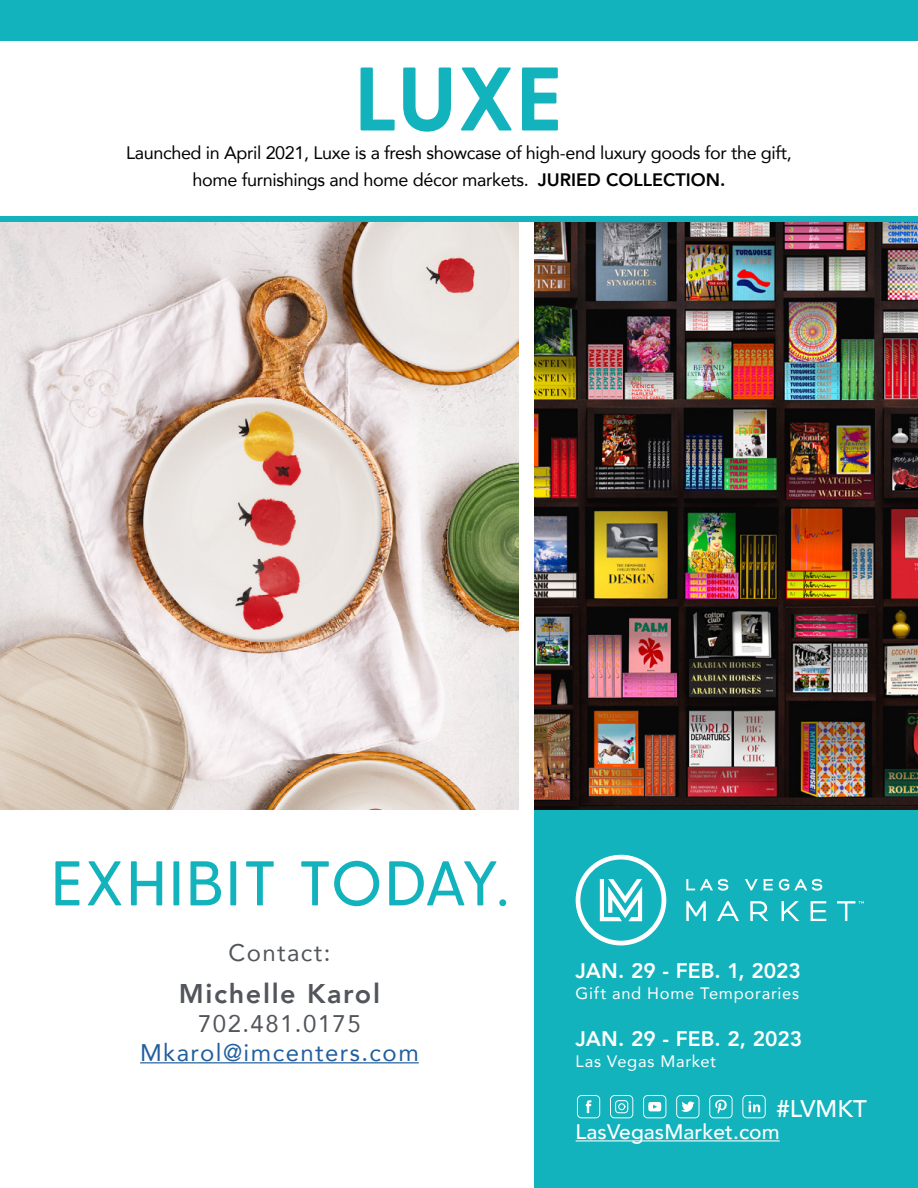
<style>
.page{position:relative;width:918px;height:1188px;background:#fff}
.page>*{position:absolute;margin:0;border:0;box-sizing:border-box;transform-origin:0 0}
.t1{font:700 90px "Greycliff CF";color:#12b3bd}
.t2{font:500 63px "Greycliff CF";letter-spacing:.03em;color:#12b3bd}
.t3{font:800 27px "Avenir";letter-spacing:.06em;color:#52555b}
.t4{font:24px "Avenir";letter-spacing:.06em;color:#52555b}
.t5{font:24px "Avenir";letter-spacing:.06em;color:#215e9e}
.t6{font:500 24px "Avenir";letter-spacing:.005em;color:#fff}
.t7{font:800 21px "Avenir";color:#fff}
.t8{font:500 21px "Avenir";letter-spacing:.005em;color:#fff}
.t9{font:18px/27px "Avenir";letter-spacing:-.02em;color:#000;text-align:center}
.t10{font:16.5px "Avenir";letter-spacing:.045em;color:#fff}
.s1{font-weight:800}
</style>
<div class="page">
<div style="left:535px;top:754px;width:383px;height:434px;background:#12b3bd"></div>
<img style="left:0;top:222px;width:518px;height:588px">
<div style="left:0;top:0;width:918px;height:40px;background:#12b3bd"></div>
<img style="left:535px;top:222px;width:383px;height:588px">
<div style="left:0;top:216px;width:918px;height:6px;background:#12b3bd"></div>
<svg style="left:576px;top:855px;width:90px;height:90px"></svg>
<svg style="left:686px;top:879px;width:42px;height:12px"></svg>
<svg style="left:745px;top:879px;width:13px;height:11px"></svg>
<svg style="left:764px;top:879px;width:9px;height:11px"></svg>
<svg style="left:779px;top:879px;width:43px;height:12px"></svg>
<svg style="left:686px;top:901px;width:20px;height:20px"></svg>
<svg style="left:717px;top:901px;width:22px;height:20px"></svg>
<svg style="left:750px;top:901px;width:18px;height:20px"></svg>
<svg style="left:782px;top:901px;width:17px;height:20px"></svg>
<svg style="left:811px;top:901px;width:15px;height:20px"></svg>
<svg style="left:837px;top:901px;width:27px;height:20px"></svg>
<svg style="left:742px;top:1095px;width:24px;height:23px"></svg>
<svg style="left:676px;top:1095px;width:23px;height:23px"></svg>
<svg style="left:709px;top:1095px;width:24px;height:23px"></svg>
<svg style="left:610px;top:1095px;width:23px;height:23px"></svg>
<svg style="left:577px;top:1095px;width:23px;height:23px"></svg>
<svg style="left:643px;top:1095px;width:23px;height:23px"></svg>
<hr style="left:576px;top:1140px;width:204px;height:1px;background:#fff">
<hr style="left:140px;top:1062px;width:279px;height:1px;background:#215e9e">
<h1 class="t1" style="left:354px;top:45px;width:211px">LUXE</h1>
<p class="t9" style="left:126px;top:139px;width:667px">Launched in April 2021, Luxe is a fresh showcase of high-end luxury goods for the gift, home furnishings and home décor markets. <span class="s1">JURIED COLLECTION.</span></p>
<h2 class="t2" style="left:51px;top:846px;width:460px">EXHIBIT TODAY.</h2>
<h3 class="t4" style="left:228px;top:934px;width:104px">Contact:</h3>
<h3 class="t3" style="left:179px;top:973px;width:203px">Michelle Karol</h3>
<h3 class="t4" style="left:198px;top:1005px;width:164px">702.481.0175</h3>
<h3 class="t5" style="left:140px;top:1033px;width:280px">Mkarol@imcenters.com</h3>
<p class="t7" style="left:576px;top:955px;width:227px">JAN. 29 - FEB. 1, 2023</p>
<p class="t10" style="left:576px;top:980px;width:225px">Gift and Home Temporaries</p>
<p class="t7" style="left:576px;top:1022px;width:228px">JAN. 29 - FEB. 2, 2023</p>
<p class="t10" style="left:576px;top:1048px;width:142px">Las Vegas Market</p>
<h3 class="t6" style="left:777px;top:1088px;width:92px">#LVMKT</h3>
<p class="t8" style="left:576px;top:1114px;width:206px">LasVegasMarket.com</p>
</div>
